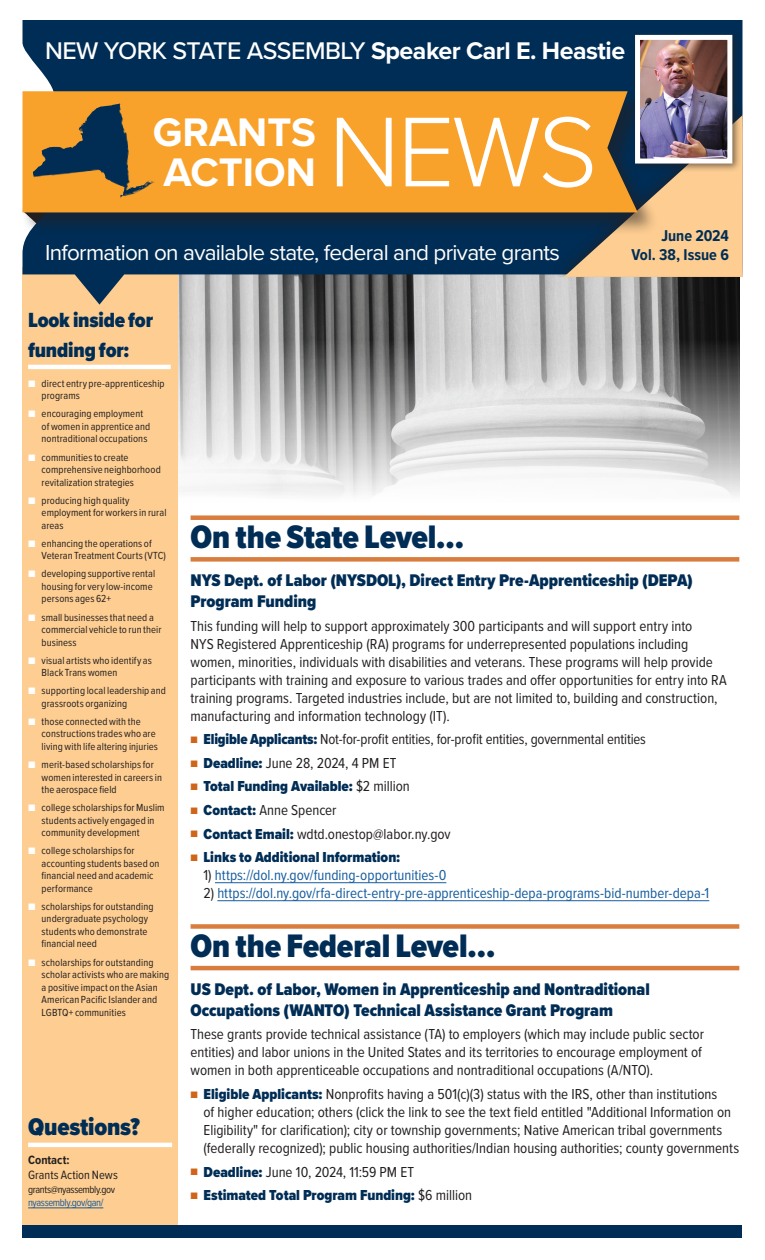
<style>
.page{position:relative;width:765px;height:1260px;background:#fff}
.page>*{position:absolute;margin:0;border:0;box-sizing:border-box;transform-origin:0 0}
.t1{font:300 102.75px "Proxima Nova";color:#fff}
.t2{font:700 41.38px/40.2px "Proxima Nova";color:#fff}
.t3{font:900 33.75px "Proxima Nova Cond";letter-spacing:-.005em;color:#002d55}
.t4{font:500 25px "Proxima Nova";letter-spacing:-.02em;color:#fff}
.t5{font:900 25px "Proxima Nova Cond";letter-spacing:-.01em;color:#002d55}
.t6{font:22.5px "Proxima Nova";letter-spacing:-.03em;color:#fff}
.t7{font:900 21.25px/30px "Proxima Nova Cond";letter-spacing:-.01em;color:#002d55}
.t8{font:900 17.5px/21px "Proxima Nova Cond";color:#002d55}
.t9{font:700 16.25px/18.8px "Proxima Nova Cond";color:#002d55;text-align:right}
.t10{font:15px/18px "Proxima Nova Cond";color:#231f20}
.t11{font:15px "Proxima Nova Cond";color:#175d9e}
.t12{font:900 15px "Proxima Nova Cond";color:#002d55}
.t13{font:12.5px "Proxima Nova Cond";letter-spacing:.005em;color:#231f20}
.t14{font:700 12.5px "Proxima Nova Cond";color:#231f20}
.t15{font:10.62px/12.5px "Proxima Nova Cond";letter-spacing:.01em;color:#231f20}
.t16{font:10.62px "Proxima Nova Cond";letter-spacing:-.04em;color:#231f20}
.t17{font:10.62px "Proxima Nova Cond";letter-spacing:-.04em;color:#175d9e}
.s1{font-weight:700}
.s2{font-size:11.25px;color:#fff}
.s3{font-size:11.25px;color:#d06419}
.s4{font-weight:900;color:#002d55}
.s5{font-weight:400;font-size:11.25px;color:#d06419}
.s6{font-weight:400;color:#231f20}
.s7{color:#231f20}
</style>
<div class="page">
<img style="left:178px;top:305px;width:561px;height:191px">
<div style="left:23px;top:267px;width:155px;height:971px;background:#fdcd91"></div>
<svg style="left:22px;top:20px;width:720px;height:285px;background:#294964"></svg>
<svg style="left:564px;top:172px;width:178px;height:105px;background:#e6be8a"></svg>
<hr style="left:28px;top:365px;width:143px;height:4px;background:#fff">
<div style="left:22px;top:90px;width:637px;height:145px;background:#231f20;opacity:.54"></div>
<svg style="left:23px;top:91px;width:615px;height:121px;background:#e6992d"></svg>
<img style="left:87px;top:103px;width:33px;height:16px">
<hr style="left:28px;top:1143px;width:144px;height:4px;background:#fff">
<hr style="left:28px;top:1208px;width:75px;height:1px;background:#175d9e">
<div style="left:22px;top:1225px;width:720px;height:13px;background:#002d55"></div>
<div style="left:191px;top:515px;width:548px;height:5px;background:#d97d3e"></div>
<div style="left:191px;top:557px;width:548px;height:5px;background:#d97d3e"></div>
<hr style="left:215px;top:882px;width:231px;height:1px;background:#175d9e">
<hr style="left:217px;top:900px;width:492px;height:1px;background:#175d9e">
<div style="left:191px;top:924px;width:548px;height:5px;background:#d97d3e"></div>
<hr style="left:191px;top:966px;width:548px;height:4px;background:#d97d3e">
<div style="left:630px;top:30px;width:112px;height:142px;background:#231f20;opacity:.6"></div>
<img style="left:641px;top:41px;width:85px;height:117px">
<div style="left:635px;top:35px;width:97px;height:129px;border:5px solid #fff"></div>
<h3 class="t4" style="left:45px;top:32px;width:582px">NEW YORK STATE ASSEMBLY <span class="s1">Speaker Carl E. Heastie</span></h3>
<h2 class="t2" style="left:153px;top:111px;width:165px">GRANTS<br>ACTION</h2>
<h1 class="t1" style="left:328px;top:75px;width:271px">NEWS</h1>
<h3 class="t6" style="left:45px;top:236px;width:516px">Information on available state, federal and private grants</h3>
<p class="t9" style="left:631px;top:226px;width:99px">June 2024<br>Vol. 38, Issue 6</p>
<h3 class="t7" style="left:28px;top:305px;width:127px">Look inside for funding for:</h3>
<p class="t15" style="left:42px;top:377px;width:125px;text-indent:-14px"><span class="s2">■</span> direct entry pre-apprenticeship programs</p>
<p class="t15" style="left:42px;top:407px;width:110px;text-indent:-14px"><span class="s2">■</span> encouraging employment of women in apprentice and nontraditional occupations</p>
<p class="t15" style="left:42px;top:450px;width:121px;text-indent:-14px"><span class="s2">■</span> communities to create comprehensive neighborhood revitalization strategies</p>
<p class="t15" style="left:42px;top:494px;width:126px;text-indent:-14px"><span class="s2">■</span> producing high quality employment for workers in rural areas</p>
<p class="t15" style="left:42px;top:537px;width:126px;text-indent:-14px"><span class="s2">■</span> enhancing the operations of<br>Veteran Treatment Courts (VTC)</p>
<p class="t15" style="left:42px;top:567px;width:115px;text-indent:-14px"><span class="s2">■</span> developing supportive rental housing for very low-income persons ages 62+</p>
<p class="t15" style="left:42px;top:610px;width:121px;text-indent:-14px"><span class="s2">■</span> small businesses that need a commercial vehicle to run their business</p>
<p class="t15" style="left:42px;top:654px;width:112px;text-indent:-14px"><span class="s2">■</span> visual artists who identify as<br>Black Trans women</p>
<p class="t15" style="left:42px;top:684px;width:126px;text-indent:-14px"><span class="s2">■</span> supporting local leadership and grassroots organizing</p>
<p class="t15" style="left:42px;top:715px;width:118px;text-indent:-14px"><span class="s2">■</span> those connected with the constructions trades who are living with life altering injuries</p>
<p class="t15" style="left:42px;top:758px;width:122px;text-indent:-14px"><span class="s2">■</span> merit-based scholarships for women interested in careers in the aerospace field</p>
<p class="t15" style="left:42px;top:801px;width:125px;text-indent:-14px"><span class="s2">■</span> college scholarships for Muslim students actively engaged in community development</p>
<p class="t15" style="left:42px;top:844px;width:119px;text-indent:-14px"><span class="s2">■</span> college scholarships for accounting students based on financial need and academic performance</p>
<p class="t15" style="left:42px;top:900px;width:113px;text-indent:-14px"><span class="s2">■</span> scholarships for outstanding undergraduate psychology students who demonstrate financial need</p>
<p class="t15" style="left:42px;top:955px;width:129px;text-indent:-14px"><span class="s2">■</span> scholarships for outstanding scholar activists who are making a positive impact on the Asian<br>American Pacific Islander and<br>LGBTQ+ communities</p>
<h3 class="t5" style="left:28px;top:1109px;width:113px">Questions?</h3>
<p class="t14" style="left:28px;top:1151px;width:43px">Contact:</p>
<p class="t13" style="left:28px;top:1166px;width:91px">Grants Action News</p>
<p class="t16" style="left:28px;top:1182px;width:89px">grants@nyassembly.gov</p>
<p class="t17" style="left:28px;top:1195px;width:77px">nyassembly.gov/gan/</p>
<h3 class="t3" style="left:191px;top:512px;width:275px">On the State Level…</h3>
<p class="t8" style="left:191px;top:570px;width:504px">NYS Dept. of Labor (NYSDOL), Direct Entry Pre-Apprenticeship (DEPA)<br>Program Funding</p>
<p class="t10" style="left:191px;top:616px;width:538px">This funding will help to support approximately 300 participants and will support entry into<br>NYS Registered Apprenticeship (RA) programs for underrepresented populations including women, minorities, individuals with disabilities and veterans. These programs will help provide participants with training and exposure to various trades and offer opportunities for entry into RA training programs. Targeted industries include, but are not limited to, building and construction, manufacturing and information technology (IT).</p>
<p class="t10" style="left:191px;top:730px;width:457px"><span class="s3">■</span> <span class="s4">Eligible Applicants:</span> Not-for-profit entities, for-profit entities, governmental entities</p>
<p class="t10" style="left:191px;top:753px;width:207px"><span class="s3">■</span> <span class="s4">Deadline:</span> June 28, 2024, 4 PM ET</p>
<p class="t12" style="left:191px;top:775px;width:221px"><span class="s5">■</span> Total Funding Available: <span class="s6">$2 million</span></p>
<p class="t10" style="left:191px;top:800px;width:148px"><span class="s3">■</span> <span class="s4">Contact:</span> Anne Spencer</p>
<p class="t10" style="left:191px;top:824px;width:262px"><span class="s3">■</span> <span class="s4">Contact Email:</span> wdtd.onestop@labor.ny.gov</p>
<p class="t12" style="left:191px;top:846px;width:211px"><span class="s5">■</span> Links to Additional Information:</p>
<p class="t11" style="left:204px;top:864px;width:244px"><span class="s7">1)</span> https://dol.ny.gov/funding-opportunities-0</p>
<p class="t11" style="left:204px;top:882px;width:507px"><span class="s7">2)</span> https://dol.ny.gov/rfa-direct-entry-pre-apprenticeship-depa-programs-bid-number-depa-1</p>
<h3 class="t3" style="left:191px;top:921px;width:306px">On the Federal Level…</h3>
<p class="t8" style="left:191px;top:978px;width:461px">US Dept. of Labor, Women in Apprenticeship and Nontraditional<br>Occupations (WANTO) Technical Assistance Grant Program</p>
<p class="t10" style="left:191px;top:1025px;width:515px">These grants provide technical assistance (TA) to employers (which may include public sector entities) and labor unions in the United States and its territories to encourage employment of women in both apprenticeable occupations and nontraditional occupations (A/NTO).</p>
<p class="t10" style="left:204px;top:1084px;width:537px;text-indent:-13px"><span class="s3">■</span> <span class="s4">Eligible Applicants:</span> Nonprofits having a 501(c)(3) status with the IRS, other than institutions<br>of higher education; others (click the link to see the text field entitled "Additional Information on Eligibility" for clarification); city or township governments; Native American tribal governments (federally recognized); public housing authorities/Indian housing authorities; county governments</p>
<p class="t10" style="left:191px;top:1162px;width:225px"><span class="s3">■</span> <span class="s4">Deadline:</span> June 10, 2024, 11:59 PM ET</p>
<p class="t12" style="left:191px;top:1184px;width:283px"><span class="s5">■</span> Estimated Total Program Funding: <span class="s6">$6 million</span></p>
</div>
